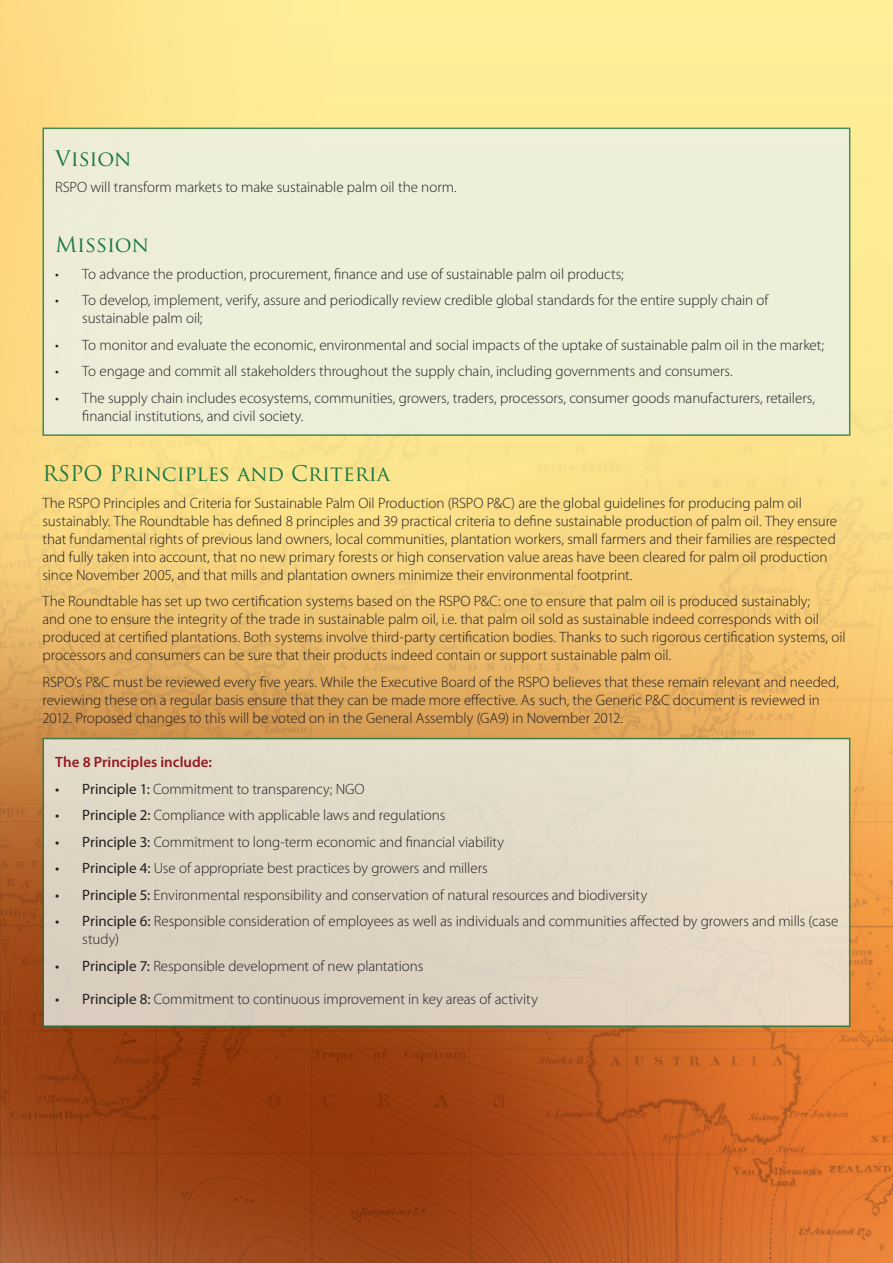
<style>
.page{position:relative;width:893px;height:1263px;background:#fff}
.page>*{position:absolute;margin:0;border:0;box-sizing:border-box;transform-origin:0 0}
.subtitle{font:21px "Trajan Pro";color:#177642}
.subtitle-2{font:300 15px/18px "Myriad Pro";letter-spacing:-.005em;color:#231f20}
.body_copy{font:600 15px "Myriad Pro";color:#941824}
.s1{font-weight:400}
</style>
<div class="page">
<img style="left:0;top:0;width:893px;height:1230px">
<img style="left:0;top:1230px;width:893px;height:33px">
<div style="left:43px;top:128px;width:807px;height:308px;background:#edefd9;border:2px solid #177642"></div>
<div style="left:43px;top:738px;width:807px;height:289px;background:#e2d7c6;border:2px solid #177642"></div>
<p class="subtitle" style="left:55px;top:145px;width:78px">Vision</p>
<p class="subtitle-2" style="left:55px;top:178px;width:403px">RSPO will transform markets to make sustainable palm oil the norm.</p>
<p class="subtitle" style="left:55px;top:231px;width:95px">Mission</p>
<p class="subtitle-2" style="left:55px;top:265px;width:570px">• To advance the production, procurement, finance and use of sustainable palm oil products;</p>
<p class="subtitle-2" style="left:82px;top:292px;width:688px;text-indent:-27px">• To develop, implement, verify, assure and periodically review credible global standards for the entire supply chain of sustainable palm oil;</p>
<p class="subtitle-2" style="left:55px;top:336px;width:770px">• To monitor and evaluate the economic, environmental and social impacts of the uptake of sustainable palm oil in the market;</p>
<p class="subtitle-2" style="left:55px;top:363px;width:679px">• To engage and commit all stakeholders throughout the supply chain, including governments and consumers.</p>
<p class="subtitle-2" style="left:82px;top:389px;width:734px;text-indent:-27px">• The supply chain includes ecosystems, communities, growers, traders, processors, consumer goods manufacturers, retailers, financial institutions, and civil society.</p>
<p class="subtitle" style="left:43px;top:460px;width:349px">RSPO Principles and Criteria</p>
<p class="subtitle-2" style="left:43px;top:494px;width:796px">The RSPO Principles and Criteria for Sustainable Palm Oil Production (RSPO P&amp;C) are the global guidelines for producing palm oil sustainably. The Roundtable has defined 8 principles and 39 practical criteria to define sustainable production of palm oil. They ensure that fundamental rights of previous land owners, local communities, plantation workers, small farmers and their families are respected and fully taken into account, that no new primary forests or high conservation value areas have been cleared for palm oil production since November 2005, and that mills and plantation owners minimize their environmental footprint.</p>
<p class="subtitle-2" style="left:43px;top:592px;width:804px">The Roundtable has set up two certification systems based on the RSPO P&amp;C: one to ensure that palm oil is produced sustainably;<br>and one to ensure the integrity of the trade in sustainable palm oil, i.e. that palm oil sold as sustainable indeed corresponds with oil produced at certified plantations. Both systems involve third-party certification bodies. Thanks to such rigorous certification systems, oil processors and consumers can be sure that their products indeed contain or support sustainable palm oil.</p>
<p class="subtitle-2" style="left:43px;top:673px;width:798px">RSPO’s P&amp;C must be reviewed every five years. While the Executive Board of the RSPO believes that these remain relevant and needed, reviewing these on a regular basis ensure that they can be made more effective. As such, the Generic P&amp;C document is reviewed in<br>2012. Proposed changes to this will be voted on in the General Assembly (GA9) in November 2012.</p>
<p class="body_copy" style="left:55px;top:753px;width:158px">The 8 Principles include:</p>
<p class="subtitle-2" style="left:55px;top:780px;width:311px"><span class="s1">• Principle 1:</span> Commitment to transparency; NGO</p>
<p class="subtitle-2" style="left:55px;top:806px;width:391px"><span class="s1">• Principle 2:</span> Compliance with applicable laws and regulations</p>
<p class="subtitle-2" style="left:55px;top:833px;width:450px"><span class="s1">• Principle 3:</span> Commitment to long-term economic and financial viability</p>
<p class="subtitle-2" style="left:55px;top:859px;width:434px"><span class="s1">• Principle 4:</span> Use of appropriate best practices by growers and millers</p>
<p class="subtitle-2" style="left:55px;top:886px;width:594px"><span class="s1">• Principle 5:</span> Environmental responsibility and conservation of natural resources and biodiversity</p>
<p class="subtitle-2" style="left:82px;top:912px;width:758px;text-indent:-27px"><span class="s1">• Principle 6:</span> Responsible consideration of employees as well as individuals and communities affected by growers and mills (case study)</p>
<p class="subtitle-2" style="left:55px;top:957px;width:370px"><span class="s1">• Principle 7:</span> Responsible development of new plantations</p>
<p class="subtitle-2" style="left:55px;top:991px;width:484px"><span class="s1">• Principle 8:</span> Commitment to continuous improvement in key areas of activity</p>
</div>
